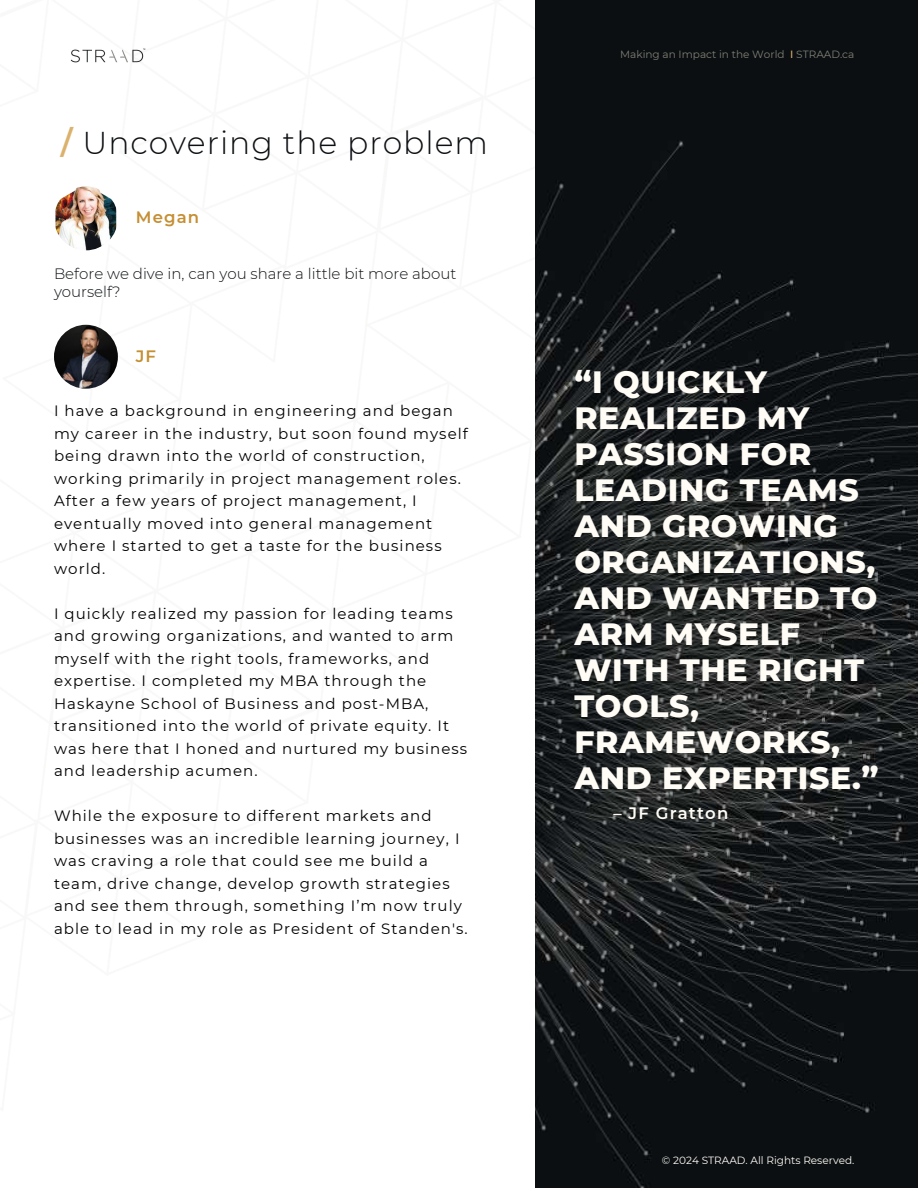
<style>
.page{position:relative;width:918px;height:1188px;background:#fff}
.page>*{position:absolute;margin:0;border:0;box-sizing:border-box;transform-origin:0 0}
.t1{font:800 31.5px/36px "Montserrat";letter-spacing:.02em;color:#fffcf6}
.t2{font:300 31.5px "Montserrat";letter-spacing:.03em;color:#0d1013}
.t3{font:600 16.5px "Montserrat";letter-spacing:.07em;color:#fffcf6}
.t4{font:600 16.5px "Montserrat";letter-spacing:.07em;color:#c58f33}
.t5{font:15px/22.5px "Montserrat";letter-spacing:.07em;color:#000}
.t6{font:300 15px/18px "Montserrat";color:#0d1013}
.t7{font:10.5px "Montserrat";color:#7f7f73}
.t8{font:10.5px "Montserrat";color:#fffcf6}
.s1{font-weight:600;color:#dab26c}
.s2{font-weight:500;color:#dab26c}
</style>
<div class="page">
<img style="left:70px;top:48px;width:76px;height:15px">
<img style="left:535px;top:0;width:383px;height:1188px">
<img style="left:54px;top:325px;width:64px;height:64px;border-radius:50%">
<img style="left:54px;top:186px;width:64px;height:64px;border-radius:50%">
<h1 class="t2" style="left:61px;top:121px;width:429px"><span class="s1">/</span> Uncovering the problem</h1>
<p class="t4" style="left:136px;top:206px;width:65px">Megan</p>
<p class="t6" style="left:54px;top:264px;width:404px">Before we dive in, can you share a little bit more about yourself?</p>
<p class="t4" style="left:136px;top:344px;width:22px">JF</p>
<p class="t5" style="left:54px;top:399px;width:415px">I have a background in engineering and began my career in the industry, but soon found myself being drawn into the world of construction, working primarily in project management roles.<br>After a few years of project management, I eventually moved into general management where I started to get a taste for the business world.</p>
<p class="t5" style="left:54px;top:602px;width:415px">I quickly realized my passion for leading teams and growing organizations, and wanted to arm myself with the right tools, frameworks, and expertise. I completed my MBA through the Haskayne School of Business and post-MBA, transitioned into the world of private equity. It was here that I honed and nurtured my business and leadership acumen.</p>
<p class="t5" style="left:54px;top:804px;width:415px">While the exposure to different markets and businesses was an incredible learning journey, I was craving a role that could see me build a team, drive change, develop growth strategies and see them through, something I’m now truly able to lead in my role as President of Standen's.</p>
<p class="t7" style="left:620px;top:47px;width:236px">Making an Impact in the World <span class="s2">I</span> STRAAD.ca</p>
<h1 class="t1" style="left:574px;top:362px;width:306px">“I QUICKLY<br>REALIZED MY<br>PASSION FOR<br>LEADING TEAMS<br>AND GROWING<br>ORGANIZATIONS,<br>AND WANTED TO<br>ARM MYSELF<br>WITH THE RIGHT<br>TOOLS,<br>FRAMEWORKS,<br>AND EXPERTISE.”</h1>
<p class="t3" style="left:614px;top:802px;width:116px">– JF Gratton</p>
<p class="t8" style="left:662px;top:1153px;width:194px">© 2024 STRAAD. All Rights Reserved.</p>
</div>
